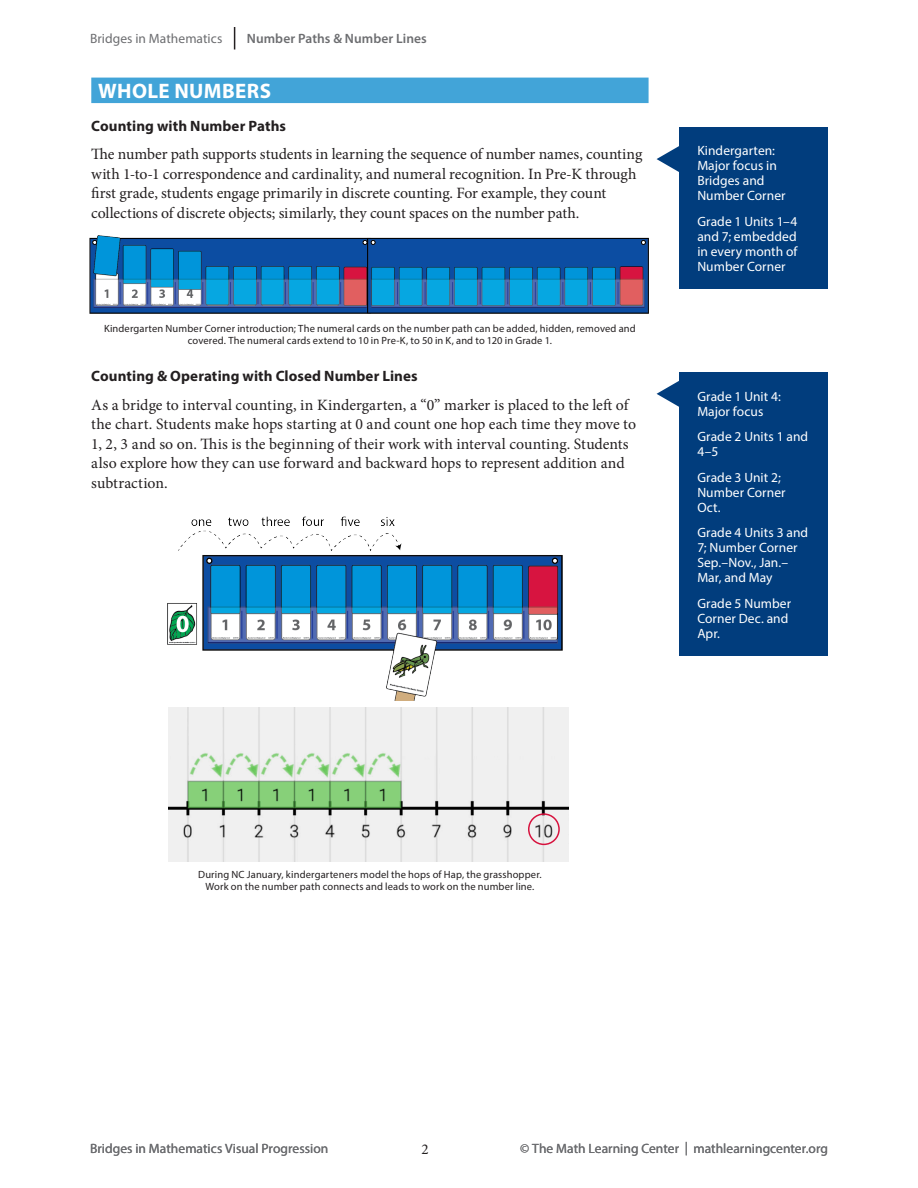
<style>
.page{position:relative;width:918px;height:1188px;background:#fff}
.page>*{position:absolute;margin:0;border:0;box-sizing:border-box;transform-origin:0 0}
.Subtitle{font:700 21px "Myriad Pro";letter-spacing:.02em;color:#fff}
.AG_Text{font:15.75px/19.5px "Minion Pro";color:#231f20}
.Titles{font:700 15px "Myriad Pro";letter-spacing:.005em;color:#231f20}
.t1{font:15px "Minion Pro";color:#231f20}
.Vocab_Text_Sidebar{font:13.5px/15px "Myriad Pro";letter-spacing:.005em;color:#fff}
.t2{font:13.5px "Myriad Pro";letter-spacing:.005em;color:#6c6d70}
.t3{font:600 13.5px "Myriad Pro";letter-spacing:.005em;color:#6c6d70}
.AG_Skills_Grid_Row_T{font:10.5px/12px "Myriad Pro";letter-spacing:.015em;color:#231f20;text-align:center}
</style>
<div class="page">
<svg style="left:234px;top:27px;width:1px;height:23px"></svg>
<img style="left:90px;top:235px;width:558px;height:78px">
<div style="left:679px;top:127px;width:149px;height:162px;background:#013d7d"></div>
<div style="left:679px;top:373px;width:149px;height:283px;background:#013d7d"></div>
<svg style="left:657px;top:146px;width:22px;height:26px"></svg>
<svg style="left:657px;top:381px;width:22px;height:26px"></svg>
<img style="left:167px;top:516px;width:395px;height:185px">
<div style="left:91px;top:78px;width:558px;height:25px;background:#42a4d8"></div>
<img style="left:169px;top:708px;width:400px;height:153px">
<div style="left:528px;top:813px;width:32px;height:32px;border:2px solid #d7123e;border-radius:50%"></div>
<p class="t2" style="left:90px;top:30px;width:134px">Bridges in Mathematics</p>
<p class="t3" style="left:247px;top:30px;width:182px">Number Paths &amp; Number Lines</p>
<p class="Subtitle" style="left:98px;top:77px;width:174px">WHOLE NUMBERS</p>
<p class="Titles" style="left:91px;top:116px;width:196px">Counting with Number Paths</p>
<p class="AG_Text" style="left:91px;top:145px;width:553px">The number path supports students in learning the sequence of number names, counting with 1-to-1 correspondence and cardinality, and numeral recognition. In Pre-K through first grade, students engage primarily in discrete counting. For example, they count collections of discrete objects; similarly, they count spaces on the number path.</p>
<p class="AG_Skills_Grid_Row_T" style="left:104px;top:322px;width:533px">Kindergarten Number Corner introduction; The numeral cards on the number path can be added, hidden, removed and covered. The numeral cards extend to 10 in Pre-K, to 50 in K, and to 120 in Grade 1.</p>
<p class="Titles" style="left:91px;top:366px;width:328px">Counting &amp; Operating with Closed Number Lines</p>
<p class="AG_Text" style="left:91px;top:395px;width:546px">As a bridge to interval counting, in Kindergarten, a “0” marker is placed to the left of the chart. Students make hops starting at 0 and count one hop each time they move to 1, 2, 3 and so on. This is the beginning of their work with interval counting. Students also explore how they can use forward and backward hops to represent addition and subtraction.</p>
<p class="Vocab_Text_Sidebar" style="left:697px;top:143px;width:90px">Kindergarten:<br>Major focus in<br>Bridges and<br>Number Corner</p>
<p class="Vocab_Text_Sidebar" style="left:697px;top:213px;width:102px;text-align:justify">Grade 1 Units 1–4 and 7; embedded in every month of Number Corner</p>
<p class="Vocab_Text_Sidebar" style="left:697px;top:388px;width:85px">Grade 1 Unit 4:<br>Major focus</p>
<p class="Vocab_Text_Sidebar" style="left:697px;top:429px;width:112px">Grade 2 Units 1 and<br>4–5</p>
<p class="Vocab_Text_Sidebar" style="left:697px;top:469px;width:90px">Grade 3 Unit 2;<br>Number Corner<br>Oct.</p>
<p class="Vocab_Text_Sidebar" style="left:697px;top:525px;width:112px">Grade 4 Units 3 and<br>7; Number Corner<br>Sep.–Nov., Jan.–<br>Mar, and May</p>
<p class="Vocab_Text_Sidebar" style="left:697px;top:595px;width:95px">Grade 5 Number<br>Corner Dec. and<br>Apr.</p>
<p class="AG_Skills_Grid_Row_T" style="left:198px;top:868px;width:345px">During NC January, kindergarteners model the hops of Hap, the grasshopper.<br>Work on the number path connects and leads to work on the number line.</p>
<p class="t2" style="left:90px;top:1140px;width:240px">Bridges in Mathematics Visual Progression</p>
<p class="t1" style="left:421px;top:1139px;width:9px">2</p>
<p class="t2" style="left:520px;top:1140px;width:309px">© The Math Learning Center | mathlearningcenter.org</p>
</div>
